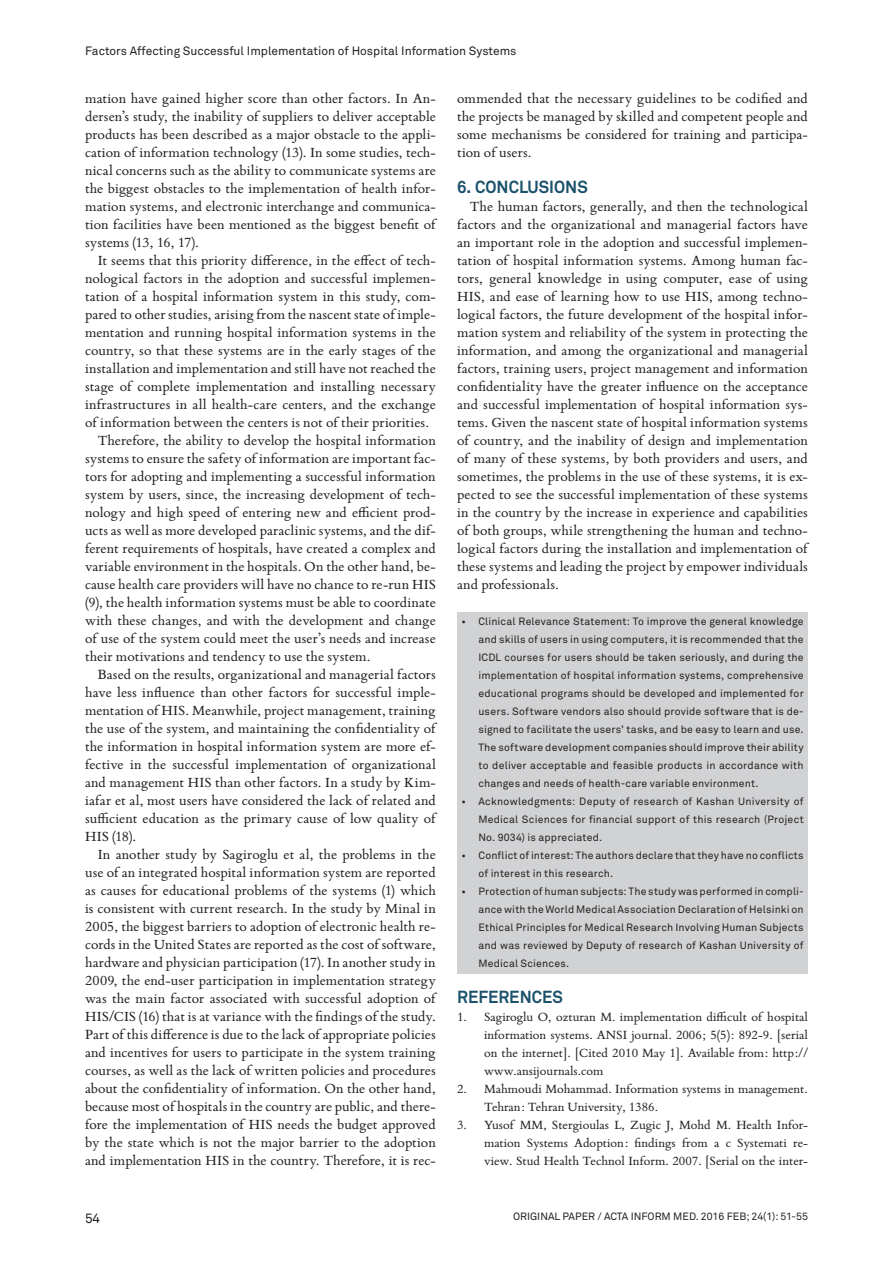
<style>
.page{position:relative;width:893px;height:1263px;background:#fff}
.page>*{position:absolute;margin:0;border:0;box-sizing:border-box;transform-origin:0 0}
.t1{font:700 17.4px "Akkurat Pro";color:#1b516b;scale:.95 1}
.t2{font:15px/18px "Bembo Book MT Pro";color:#231f20;text-align:justify}
.t3{font:13.5px/18px "Bembo Book MT Pro";color:#231f20;text-align:justify}
.t4{font:13.5px "Akkurat Pro";color:#231f20}
.t5{font:12px "Akkurat Pro";color:#231f20}
.t6{font:10.5px/18px "Akkurat Pro";letter-spacing:.015em;color:#231f20;text-align:justify}
</style>
<div class="page">
<div style="left:457px;top:613px;width:351px;height:181px;background:#d1d2d4"></div>
<div style="left:457px;top:793px;width:351px;height:55px;background:#d1d2d4"></div>
<div style="left:457px;top:847px;width:351px;height:37px;background:#d1d2d4"></div>
<div style="left:457px;top:883px;width:351px;height:91px;background:#d1d2d4"></div>
<p class="t5" style="left:85px;top:44px;width:433px">Factors Affecting Successful Implementation of Hospital Information Systems</p>
<p class="t2" style="left:85px;top:89px;width:352px">mation have gained higher score than other factors. In An&shy;dersen’s study, the inability of suppliers to deliver acceptable products has been described as a major obstacle to the appli&shy;cation of information technology (13). In some studies, tech&shy;nical concerns such as the ability to communicate systems are the biggest obstacles to the implementation of health infor&shy;mation systems, and electronic interchange and communica&shy;tion facilities have been mentioned as the biggest benefit of systems (13, 16, 17).</p>
<p class="t2" style="left:98px;top:251px;width:340px">It seems that this priority difference, in the effect of tech-</p>
<p class="t2" style="left:85px;top:269px;width:352px">nological factors in the adoption and successful implemen-</p>
<p class="t2" style="left:85px;top:287px;width:352px">tation of a hospital information system in this study, com-</p>
<p class="t2" style="left:85px;top:305px;width:352px">pared to other studies, arising from the nascent state of imple-</p>
<p class="t2" style="left:85px;top:323px;width:352px">mentation and running hospital information systems in the</p>
<p class="t2" style="left:85px;top:341px;width:352px">country, so that these systems are in the early stages of the</p>
<p class="t2" style="left:85px;top:359px;width:352px">installation and implementation and still have not reached the</p>
<p class="t2" style="left:85px;top:377px;width:352px">stage of complete implementation and installing necessary</p>
<p class="t2" style="left:85px;top:395px;width:352px">infrastructures in all health-care centers, and the exchange</p>
<p class="t2" style="left:85px;top:413px;width:346px">of information between the centers is not of their priorities.</p>
<p class="t2" style="left:98px;top:431px;width:340px">Therefore, the ability to develop the hospital information</p>
<p class="t2" style="left:85px;top:449px;width:352px">systems to ensure the safety of information are important fac-</p>
<p class="t2" style="left:85px;top:467px;width:352px">tors for adopting and implementing a successful information</p>
<p class="t2" style="left:85px;top:485px;width:352px">system by users, since, the increasing development of tech-</p>
<p class="t2" style="left:85px;top:503px;width:352px">nology and high speed of entering new and efficient prod-</p>
<p class="t2" style="left:85px;top:521px;width:352px">ucts as well as more developed paraclinic systems, and the dif-</p>
<p class="t2" style="left:85px;top:539px;width:352px">ferent requirements of hospitals, have created a complex and</p>
<p class="t2" style="left:85px;top:557px;width:352px">variable environment in the hospitals. On the other hand, be-</p>
<p class="t2" style="left:85px;top:575px;width:352px">cause health care providers will have no chance to re-run HIS</p>
<p class="t2" style="left:85px;top:593px;width:352px">(9), the health information systems must be able to coordinate</p>
<p class="t2" style="left:85px;top:611px;width:352px">with these changes, and with the development and change</p>
<p class="t2" style="left:85px;top:629px;width:352px">of use of the system could meet the user’s needs and increase</p>
<p class="t2" style="left:85px;top:647px;width:287px">their motivations and tendency to use the system.</p>
<p class="t2" style="left:98px;top:665px;width:340px">Based on the results, organizational and managerial factors</p>
<p class="t2" style="left:85px;top:683px;width:352px">have less influence than other factors for successful imple-</p>
<p class="t2" style="left:85px;top:701px;width:352px">mentation of HIS. Meanwhile, project management, training</p>
<p class="t2" style="left:85px;top:719px;width:352px">the use of the system, and maintaining the confidentiality of</p>
<p class="t2" style="left:85px;top:737px;width:352px">the information in hospital information system are more ef-</p>
<p class="t2" style="left:85px;top:755px;width:352px">fective in the successful implementation of organizational</p>
<p class="t2" style="left:85px;top:773px;width:352px">and management HIS than other factors. In a study by Kim-</p>
<p class="t2" style="left:85px;top:791px;width:352px">iafar et al, most users have considered the lack of related and</p>
<p class="t2" style="left:85px;top:809px;width:352px">sufficient education as the primary cause of low quality of</p>
<p class="t2" style="left:85px;top:827px;width:53px">HIS (18).</p>
<p class="t2" style="left:98px;top:845px;width:340px">In another study by Sagiroglu et al, the problems in the</p>
<p class="t2" style="left:85px;top:863px;width:352px">use of an integrated hospital information system are reported</p>
<p class="t2" style="left:85px;top:881px;width:352px">as causes for educational problems of the systems (1) which</p>
<p class="t2" style="left:85px;top:899px;width:352px">is consistent with current research. In the study by Minal in</p>
<p class="t2" style="left:85px;top:917px;width:352px">2005, the biggest barriers to adoption of electronic health re-</p>
<p class="t2" style="left:85px;top:935px;width:352px">cords in the United States are reported as the cost of software,</p>
<p class="t2" style="left:85px;top:953px;width:352px">hardware and physician participation (17). In another study in</p>
<p class="t2" style="left:85px;top:971px;width:352px">2009, the end-user participation in implementation strategy</p>
<p class="t2" style="left:85px;top:989px;width:352px">was the main factor associated with successful adoption of</p>
<p class="t2" style="left:85px;top:1007px;width:352px">HIS/CIS (16) that is at variance with the findings of the study.</p>
<p class="t2" style="left:85px;top:1025px;width:352px">Part of this difference is due to the lack of appropriate policies</p>
<p class="t2" style="left:85px;top:1043px;width:352px">and incentives for users to participate in the system training</p>
<p class="t2" style="left:85px;top:1061px;width:352px">courses, as well as the lack of written policies and procedures</p>
<p class="t2" style="left:85px;top:1079px;width:352px">about the confidentiality of information. On the other hand,</p>
<p class="t2" style="left:85px;top:1097px;width:352px">because most of hospitals in the country are public, and there-</p>
<p class="t2" style="left:85px;top:1115px;width:352px">fore the implementation of HIS needs the budget approved</p>
<p class="t2" style="left:85px;top:1133px;width:352px">by the state which is not the major barrier to the adoption</p>
<p class="t2" style="left:85px;top:1151px;width:352px">and implementation HIS in the country. Therefore, it is rec-</p>
<p class="t2" style="left:457px;top:89px;width:352px">ommended that the necessary guidelines to be codified and the projects be managed by skilled and competent people and some mechanisms be considered for training and participa&shy;tion of users.</p>
<p class="t1" style="left:457px;top:176px;width:139px">6. CONCLUSIONS</p>
<p class="t2" style="left:457px;top:197px;width:352px;text-indent:13px">The human factors, generally, and then the technological factors and the organizational and managerial factors have an important role in the adoption and successful implemen&shy;tation of hospital information systems. Among human fac&shy;tors, general knowledge in using computer, ease of using HIS, and ease of learning how to use HIS, among techno&shy;logical factors, the future development of the hospital infor&shy;mation system and reliability of the system in protecting the information, and among the organizational and managerial factors, training users, project management and information confidentiality have the greater influence on the acceptance and successful implementation of hospital information sys&shy;tems. Given the nascent state of hospital information systems of country, and the inability of design and implementation of many of these systems, by both providers and users, and sometimes, the problems in the use of these systems, it is ex&shy;pected to see the successful implementation of these systems in the country by the increase in experience and capabilities of both groups, while strengthening the human and techno&shy;logical factors during the installation and implementation of these systems and leading the project by empower individuals and professionals.</p>
<p class="t6" style="left:478px;top:613px;width:327px;text-indent:-17px">• Clinical Relevance Statement: To improve the general knowledge and skills of users in using computers, it is recommended that the ICDL courses for users should be taken seriously, and during the implementation of hospital information systems, comprehensive educational programs should be developed and implemented for users. Software vendors also should provide software that is de&shy;signed to facilitate the users’ tasks, and be easy to learn and use.<br>The software development companies should improve their ability to deliver acceptable and feasible products in accordance with changes and needs of health-care variable environment.</p>
<p class="t6" style="left:478px;top:793px;width:327px;text-indent:-17px">• Acknowledgments: Deputy of research of Kashan University of Medical Sciences for financial support of this research (Project No. 9034) is appreciated.</p>
<p class="t6" style="left:478px;top:847px;width:327px;text-indent:-17px">• Conflict of interest: The authors declare that they have no conflicts of interest in this research.</p>
<p class="t6" style="left:478px;top:883px;width:327px;text-indent:-17px">• Protection of human subjects: The study was performed in compli&shy;ance with the World Medical Association Declaration of Helsinki on Ethical Principles for Medical Research Involving Human Subjects and was reviewed by Deputy of research of Kashan University of Medical Sciences.</p>
<p class="t1" style="left:457px;top:986px;width:113px">REFERENCES</p>
<p class="t3" style="left:484px;top:1007px;width:325px;text-indent:-27px">1. Sagiroglu O, ozturan M. implementation difficult of hospital information systems. ANSI journal. 2006; 5(5): 892-9. [serial on the internet]. [Cited 2010 May 1]. Available from: http:// www.ansijournals.com</p>
<p class="t3" style="left:484px;top:1079px;width:325px;text-indent:-27px">2. Mahmoudi Mohammad. Information systems in management.<br>Tehran: Tehran University, 1386.</p>
<p class="t3" style="left:484px;top:1115px;width:325px;text-indent:-27px">3. Yusof MM, Stergioulas L, Zugic J, Mohd M. Health Infor&shy;mation Systems Adoption: findings from a c Systemati re&shy;view. Stud Health Technol Inform. 2007. [Serial on the inter-</p>
<p class="t4" style="left:85px;top:1210px;width:17px">54</p>
<p class="t6" style="left:513px;top:1208px;width:296px">ORIGINAL PAPER / ACTA INFORM MED. 2016 FEB; 24(1): 51-55</p>
</div>
